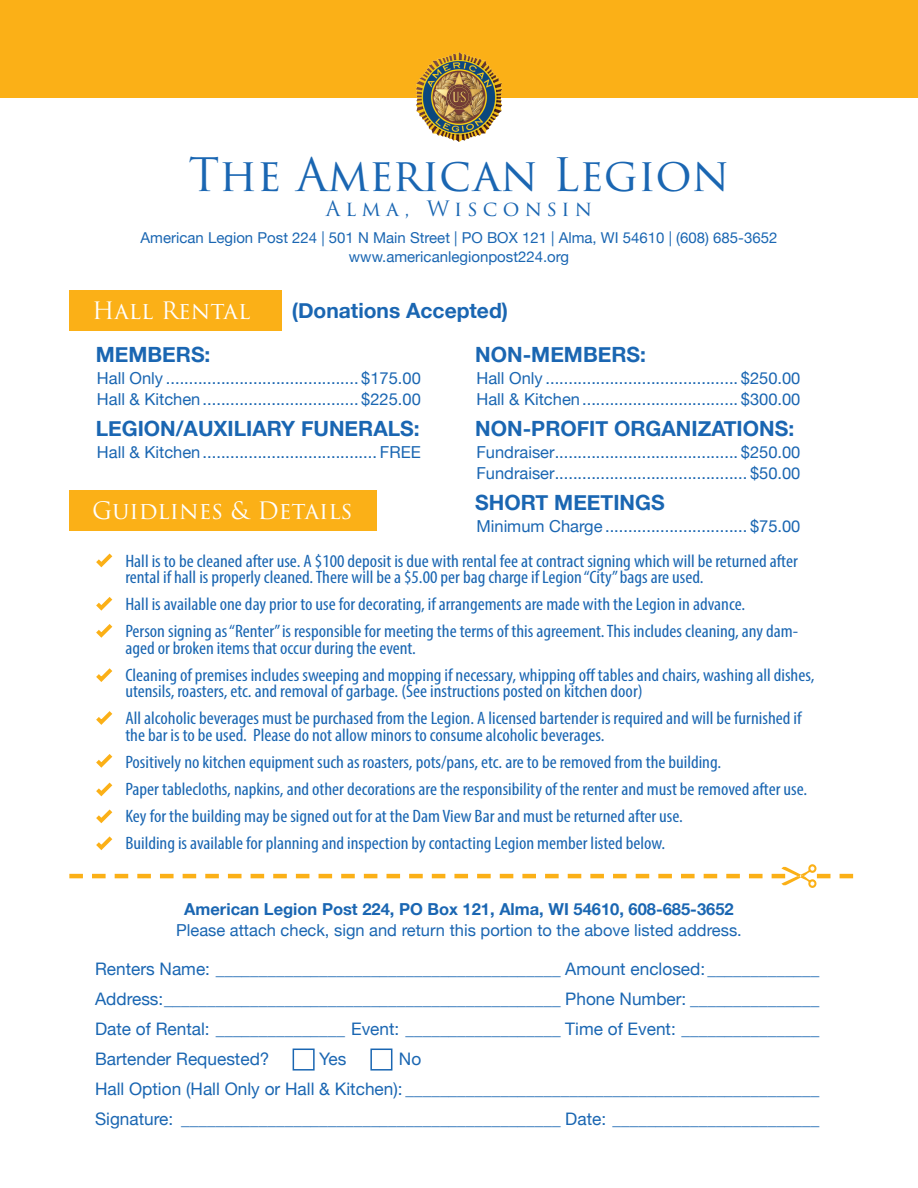
<style>
.page{position:relative;width:918px;height:1188px;background:#fff}
.page>*{position:absolute;margin:0;border:0;box-sizing:border-box;transform-origin:0 0}
.t1{font:45px "Trajan Pro 3";color:#1a66b2}
.t2{font:23.4px "Trajan Pro 3";color:#fff}
.t3{font:700 21px "Helvetica Neue";color:#1a66b2}
.t4{font:20.7px "Trajan Pro 3";letter-spacing:.25em;color:#1a66b2}
.t5{font:condensed 18px/16.5px "Myriad Pro";color:#1a66b2;scale:1.07 1}
.t6{font:17.25px "Helvetica Neue";color:#1a66b2}
.t7{font:16.5px "Helvetica Neue";color:#1a66b2}
.t8{font:700 16.5px "Helvetica Neue";color:#1a66b2}
.t9{font:15px "Helvetica Neue";color:#1a66b2}
</style>
<div class="page">
<div style="left:0;top:0;width:918px;height:97px;background:#fbb017"></div>
<img style="left:415px;top:53px;width:88px;height:88px">
<div style="left:69px;top:490px;width:308px;height:40px;background:#fbb017"></div>
<svg style="left:69px;top:864px;width:784px;height:24px"></svg>
<div style="left:293px;top:1049px;width:22px;height:22px;border:2px solid #1a66b2"></div>
<div style="left:370px;top:1049px;width:22px;height:22px;border:2px solid #1a66b2"></div>
<div style="left:69px;top:290px;width:213px;height:40px;background:#fbb017"></div>
<svg style="left:96px;top:553px;width:17px;height:15px"></svg>
<svg style="left:96px;top:597px;width:17px;height:14px"></svg>
<svg style="left:96px;top:624px;width:17px;height:14px"></svg>
<svg style="left:96px;top:668px;width:17px;height:14px"></svg>
<svg style="left:96px;top:711px;width:17px;height:14px"></svg>
<svg style="left:96px;top:782px;width:17px;height:15px"></svg>
<svg style="left:96px;top:809px;width:17px;height:15px"></svg>
<svg style="left:96px;top:754px;width:17px;height:14px"></svg>
<svg style="left:96px;top:836px;width:17px;height:14px"></svg>
<p class="t1" style="left:188px;top:144px;width:543px">The American Legion</p>
<p class="t4" style="left:326px;top:194px;width:268px">Alma, Wisconsin</p>
<p class="t9" style="left:141px;top:227px;width:638px">American Legion Post 224 | 501 N Main Street | PO BOX 121 | Alma, WI 54610 | (608) 685-3652</p>
<p class="t9" style="left:349px;top:246px;width:222px">www.americanlegionpost224.org</p>
<p class="t2" style="left:92px;top:294px;width:160px">Hall Rental</p>
<p class="t3" style="left:96px;top:338px;width:116px">MEMBERS:</p>
<p class="t3" style="left:292px;top:294px;width:218px">(Donations Accepted)</p>
<p class="t3" style="left:475px;top:338px;width:172px">NON-MEMBERS:</p>
<p class="t7" style="left:97px;top:366px;width:325px">Hall Only .......................................... $175.00</p>
<p class="t7" style="left:97px;top:387px;width:325px">Hall &amp; Kitchen.................................. $225.00</p>
<p class="t7" style="left:97px;top:440px;width:326px">Hall &amp; Kitchen...................................... FREE</p>
<p class="t3" style="left:96px;top:412px;width:325px">LEGION/AUXILIARY FUNERALS:</p>
<p class="t7" style="left:476px;top:366px;width:325px">Hall Only .......................................... $250.00</p>
<p class="t7" style="left:476px;top:387px;width:325px">Hall &amp; Kitchen.................................. $300.00</p>
<p class="t7" style="left:476px;top:440px;width:325px">Fundraiser........................................ $250.00</p>
<p class="t7" style="left:476px;top:461px;width:325px">Fundraiser.......................................... $50.00</p>
<p class="t3" style="left:475px;top:412px;width:320px">NON-PROFIT ORGANIZATIONS:</p>
<p class="t2" style="left:92px;top:495px;width:262px">Guidlines &amp; Details</p>
<p class="t3" style="left:475px;top:487px;width:191px">SHORT MEETINGS</p>
<p class="t7" style="left:476px;top:515px;width:325px">Minimum Charge ............................... $75.00</p>
<p class="t5" style="left:125px;top:552px;width:630px">Hall is to be cleaned after use. A $100 deposit is due with rental fee at contract signing which will be returned after rental if hall is properly cleaned. There will be a $5.00 per bag charge if Legion “City” bags are used.</p>
<p class="t5" style="left:125px;top:596px;width:581px">Hall is available one day prior to use for decorating, if arrangements are made with the Legion in advance.</p>
<p class="t5" style="left:125px;top:623px;width:630px">Person signing as “Renter” is responsible for meeting the terms of this agreement. This includes cleaning, any dam&shy;aged or broken items that occur during the event.</p>
<p class="t5" style="left:125px;top:666px;width:645px">Cleaning of premises includes sweeping and mopping if necessary, whipping off tables and chairs, washing all dishes, utensils, roasters, etc. and removal of garbage. (See instructions posted on kitchen door)</p>
<p class="t5" style="left:125px;top:710px;width:633px">All alcoholic beverages must be purchased from the Legion. A licensed bartender is required and will be furnished if the bar is to be used. Please do not allow minors to consume alcoholic beverages.</p>
<p class="t5" style="left:125px;top:753px;width:558px">Positively no kitchen equipment such as roasters, pots/pans, etc. are to be removed from the building.</p>
<p class="t5" style="left:125px;top:780px;width:639px">Paper tablecloths, napkins, and other decorations are the responsibility of the renter and must be removed after use.</p>
<p class="t5" style="left:125px;top:807px;width:523px">Key for the building may be signed out for at the Dam View Bar and must be returned after use.</p>
<p class="t5" style="left:125px;top:834px;width:506px">Building is available for planning and inspection by contacting Legion member listed below.</p>
<p class="t8" style="left:184px;top:896px;width:551px">American Legion Post 224, PO Box 121, Alma, WI 54610, 608-685-3652</p>
<p class="t7" style="left:176px;top:918px;width:567px">Please attach check, sign and return this portion to the above listed address.</p>
<p class="t6" style="left:95px;top:957px;width:726px">Renters Name: ________________________________________ Amount enclosed:_____________</p>
<p class="t6" style="left:95px;top:987px;width:726px">Address:______________________________________________ Phone Number: _______________</p>
<p class="t6" style="left:95px;top:1017px;width:726px">Date of Rental: _______________ Event: __________________ Time of Event: ________________</p>
<p class="t6" style="left:95px;top:1047px;width:176px">Bartender Requested?</p>
<p class="t6" style="left:319px;top:1047px;width:29px">Yes</p>
<p class="t6" style="left:399px;top:1047px;width:24px">No</p>
<p class="t6" style="left:95px;top:1077px;width:726px">Hall Option (Hall Only or Hall &amp; Kitchen): ________________________________________________</p>
<p class="t6" style="left:95px;top:1107px;width:726px">Signature: ____________________________________________ Date: ________________________</p>
</div>
